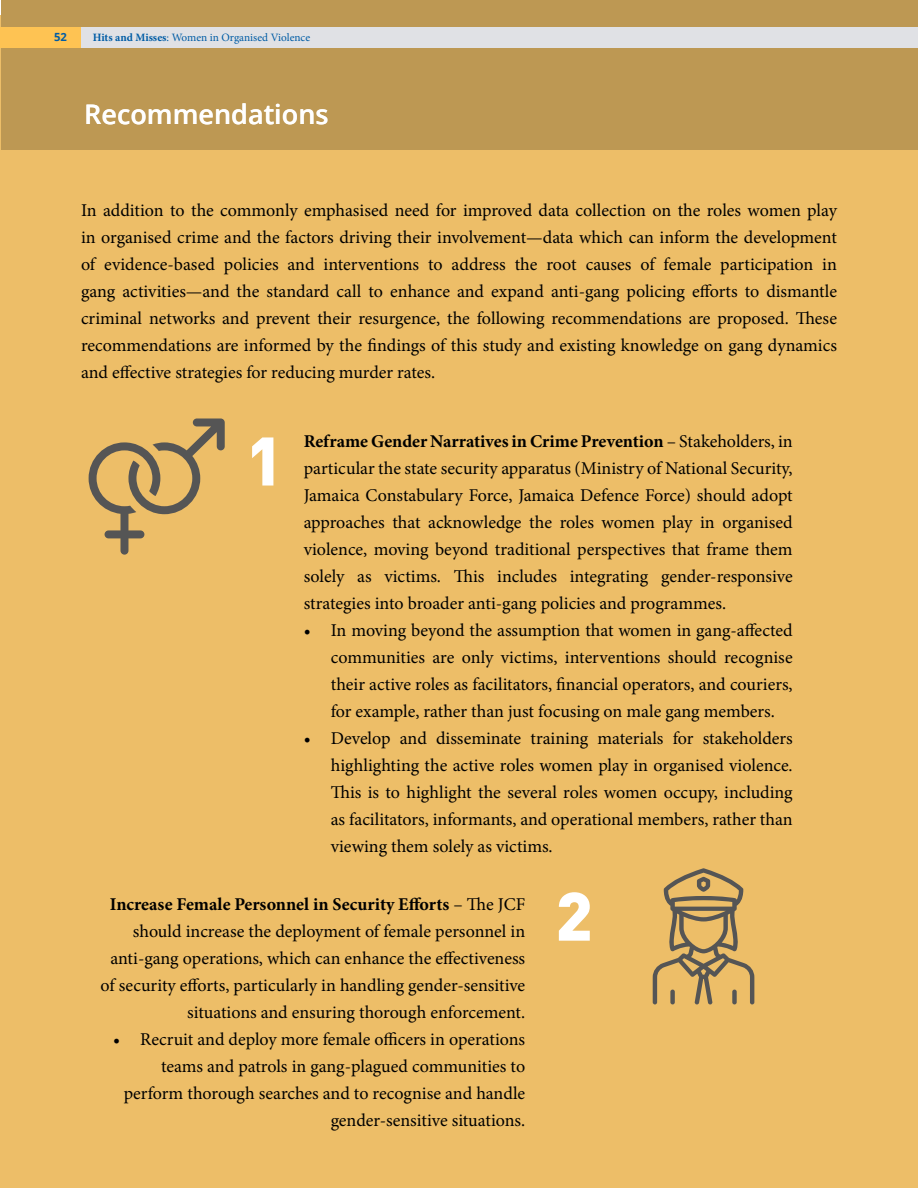
<style>
.page{position:relative;width:918px;height:1188px;background:#fff}
.page>*{position:absolute;margin:0;border:0;box-sizing:border-box;transform-origin:0 0}
.t1{font:900 67.5px "DIN Pro";color:#fff}
.t2{font:600 27px "Open Sans";color:#fff}
.t3{font:18px/27px "Mignon";color:#000;text-align:justify}
.t4{font:11.25px "Mignon";color:#005ca5}
.t5{font:700 11.25px "Open Sans";color:#005ca5}
.s1{font-weight:700}
</style>
<div class="page">
<div style="left:0;top:15px;width:918px;height:1173px;background:#edbe68"></div>
<div style="left:1px;top:0;width:917px;height:149px;background:#bd9853"></div>
<svg style="left:89px;top:418px;width:136px;height:137px"></svg>
<svg style="left:653px;top:868px;width:101px;height:136px"></svg>
<div style="left:0;top:27px;width:918px;height:21px;background:#e0e1e5"></div>
<div style="left:0;top:27px;width:81px;height:21px;background:#fec353"></div>
<p class="t5" style="left:54px;top:29px;width:14px">52</p>
<p class="t4" style="left:93px;top:30px;width:219px"><span class="s1">Hits and Misses</span>: Women in Organised Violence</p>
<h2 class="t2" style="left:84px;top:96px;width:246px">Recommendations</h2>
<p class="t3" style="left:81px;top:196px;width:758px">In addition to the commonly emphasised need for improved data collection on the roles women play in organised crime and the factors driving their involvement—data which can inform the development of evidence-based policies and interventions to address the root causes of female participation in gang activities—and the standard call to enhance and expand anti-gang policing efforts to dismantle criminal networks and prevent their resurgence, the following recommendations are proposed. These recommendations are informed by the findings of this study and existing knowledge on gang dynamics and effective strategies for reducing murder rates.</p>
<h1 class="t1" style="left:246px;top:415px;width:39px">1</h1>
<p class="t3" style="left:304px;top:428px;width:490px"><span class="s1">Reframe Gender Narratives in Crime Prevention</span> – Stakeholders, in particular the state security apparatus (Ministry of National Security, Jamaica Constabulary Force, Jamaica Defence Force) should adopt approaches that acknowledge the roles women play in organised violence, moving beyond traditional perspectives that frame them solely as victims. This includes integrating gender-responsive strategies into broader anti-gang policies and programmes.</p>
<p class="t3" style="left:331px;top:617px;width:463px;text-indent:-27px">• In moving beyond the assumption that women in gang-affected communities are only victims, interventions should recognise their active roles as facilitators, financial operators, and couriers, for example, rather than just focusing on male gang members.</p>
<p class="t3" style="left:331px;top:725px;width:463px;text-indent:-27px">• Develop and disseminate training materials for stakeholders highlighting the active roles women play in organised violence.<br>This is to highlight the several roles women occupy, including as facilitators, informants, and operational members, rather than viewing them solely as victims.</p>
<p class="t3" style="left:100px;top:891px;width:426px;text-align:right"><span class="s1">Increase Female Personnel in Security Efforts</span> – The JCF should increase the deployment of female personnel in anti-gang operations, which can enhance the effectiveness of security efforts, particularly in handling gender-sensitive situations and ensuring thorough enforcement.</p>
<p class="t3" style="left:113px;top:1026px;width:413px;text-align:right">• Recruit and deploy more female officers in operations teams and patrols in gang-plagued communities to perform thorough searches and to recognise and handle gender-sensitive situations.</p>
<h1 class="t1" style="left:555px;top:870px;width:39px">2</h1>
</div>
